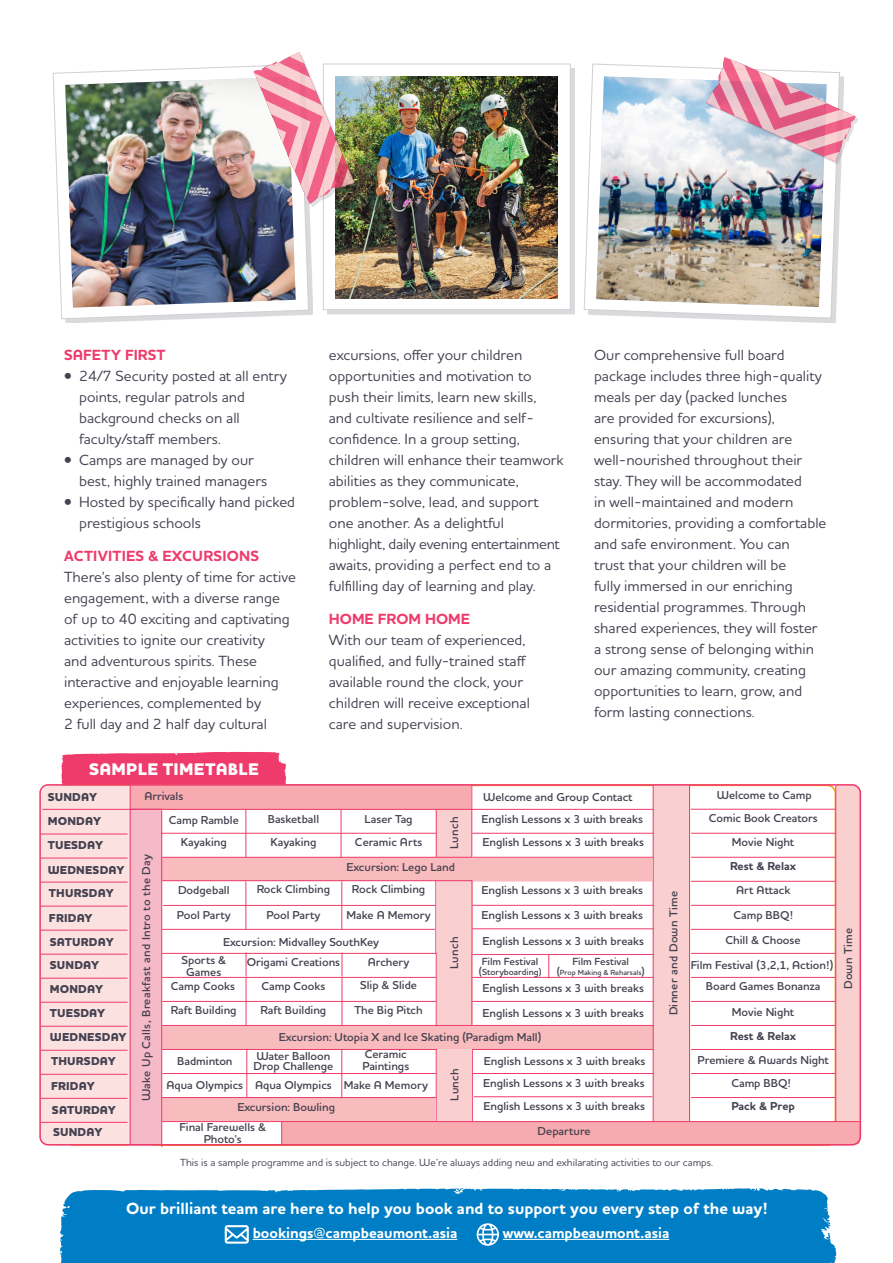
<style>
.page{position:relative;width:893px;height:1263px;background:#fff}
.page>*{position:absolute;margin:0;border:0;box-sizing:border-box;transform-origin:0 0}
.t1{font:800 17.1px "Houschka Pro";letter-spacing:.015em;color:#fff}
.t2{font:700 16.5px "Houschka Pro";color:#fff}
.t3{font:500 15px/21px "Houschka Pro";color:#444250}
.t4{font:700 15px "Houschka Pro";color:#fff}
.t5{font:700 15px "Houschka Pro";letter-spacing:.015em;color:#ef3b6b}
.t6{font:600 11.7px/24.9px "Houschka Pro";color:#444250}
.t7{font:800 11.7px/24.2px "Houschka Pro";letter-spacing:.015em;color:#444250}
.t8{font:600 11.7px "Houschka Pro";letter-spacing:.025em;color:#444250}
.t9{font:700 11.7px "Houschka Pro";color:#444250}
.t10{font:500 10.5px "Houschka Pro";color:#444250}
.t11{font:600 10.5px "Houschka Pro";color:#444250}
.t12{font:600 9px "Houschka Pro";color:#444250}
.t13{font:600 7.5px "Houschka Pro";color:#444250}
.s1{font-size:10.5px}
</style>
<div class="page">
<hr style="left:161px;top:810px;width:1px;height:337px;background:#ef3b6b">
<div style="left:60px;top:1188px;width:776px;height:75px;background:#007ec5"></div>
<hr style="left:253px;top:1239px;width:204px;height:1px;background:#fff">
<hr style="left:503px;top:1239px;width:166px;height:1px;background:#fff">
<svg style="left:225px;top:1225px;width:24px;height:18px"></svg>
<svg style="left:477px;top:1223px;width:22px;height:23px"></svg>
<div style="left:57px;top:69px;width:256px;height:254px;background:#444250;opacity:.2"></div>
<svg style="left:53px;top:66px;width:256px;height:253px"></svg>
<img style="left:65px;top:77px;width:231px;height:231px">
<div style="left:327px;top:68px;width:248px;height:246px;background:#dad9dc"></div>
<div style="left:323px;top:64px;width:247px;height:246px;background:#fff;border:1px solid #cfcfd6"></div>
<img style="left:335px;top:76px;width:223px;height:223px">
<div style="left:588px;top:68px;width:256px;height:255px;background:#444250;opacity:.2"></div>
<svg style="left:584px;top:64px;width:256px;height:255px"></svg>
<img style="left:596px;top:76px;width:231px;height:231px">
<div style="left:256px;top:55px;width:101px;height:152px;background:#444250;opacity:.2"></div>
<img style="left:253px;top:52px;width:102px;height:152px">
<div style="left:708px;top:59px;width:150px;height:105px;background:#444250;opacity:.2"></div>
<svg style="left:706px;top:57px;width:150px;height:105px"></svg>
<svg style="left:41px;top:752px;width:820px;height:393px"></svg>
<hr style="left:474px;top:1096px;width:178px;height:1px;background:#ef3b6b">
<p class="t5" style="left:64px;top:345px;width:103px">SAFETY FIRST</p>
<p class="t3" style="left:79px;top:365px;width:209px;text-indent:-15px">• 24/7 Security posted at all entry points, regular patrols and background checks on all faculty/staff members.</p>
<p class="t3" style="left:79px;top:449px;width:190px;text-indent:-15px">• Camps are managed by our best, highly trained managers</p>
<p class="t3" style="left:79px;top:491px;width:217px;text-indent:-15px">• Hosted by specifically hand picked prestigious schools</p>
<p class="t5" style="left:64px;top:546px;width:197px">ACTIVITIES &amp; EXCURSIONS</p>
<p class="t3" style="left:64px;top:566px;width:234px">There's also plenty of time for active engagement, with a diverse range of up to 40 exciting and captivating activities to ignite our creativity<br>and adventurous spirits. These interactive and enjoyable learning experiences, complemented by<br>2 full day and 2 half day cultural</p>
<p class="t3" style="left:329px;top:344px;width:236px">excursions, offer your children opportunities and motivation to push their limits, learn new skills,<br>and cultivate resilience and self&shy;confidence. In a group setting, children will enhance their teamwork abilities as they communicate, problem-solve, lead, and support one another. As a delightful highlight, daily evening entertainment awaits, providing a perfect end to a fulfilling day of learning and play.</p>
<p class="t5" style="left:329px;top:609px;width:143px">HOME FROM HOME</p>
<p class="t3" style="left:329px;top:629px;width:203px">With our team of experienced, qualified, and fully-trained staff available round the clock, your children will receive exceptional care and supervision.</p>
<p class="t3" style="left:594px;top:344px;width:234px">Our comprehensive full board package includes three high-quality meals per day (packed lunches<br>are provided for excursions), ensuring that your children are well-nourished throughout their stay. They will be accommodated<br>in well-maintained and modern dormitories, providing a comfortable and safe environment. You can<br>trust that your children will be<br>fully immersed in our enriching residential programmes. Through shared experiences, they will foster a strong sense of belonging within our amazing community, creating opportunities to learn, grow, and form lasting connections.</p>
<p class="t1" style="left:89px;top:758px;width:171px">SAMPLE TIMETABLE</p>
<p class="t7" style="left:48px;top:785px;width:78px">SUNDAY<br>MONDAY<br>TUESDAY<br>WEDNESDAY<br>THURSDAY<br>FRIDAY<br>SATURDAY</p>
<p class="t7" style="left:50px;top:953px;width:78px">SUNDAY<br>MONDAY<br>TUESDAY<br>WEDNESDAY<br>THURSDAY<br>FRIDAY<br>SATURDAY</p>
<p class="t7" style="left:53px;top:1121px;width:51px">SUNDAY</p>
<p class="t6" style="left:144px;top:784px;width:40px">Arrivals</p>
<p class="t6" style="left:481px;top:786px;width:163px;line-height:22px">Welcome and Group Contact<br>English Lessons x 3 with breaks</p>
<p class="t6" style="left:169px;top:808px;width:72px">Camp Ramble</p>
<p class="t6" style="left:268px;top:806px;width:53px">Basketball</p>
<p class="t6" style="left:365px;top:806px;width:50px">Laser Tag</p>
<p class="t6" style="left:181px;top:830px;width:48px">Kayaking</p>
<p class="t6" style="left:270px;top:829px;width:48px">Kayaking</p>
<p class="t6" style="left:355px;top:829px;width:69px">Ceramic Arts</p>
<p class="t6" style="left:178px;top:877px;width:53px">Dodgeball</p>
<p class="t6" style="left:257px;top:876px;width:75px">Rock Climbing</p>
<p class="t6" style="left:352px;top:876px;width:75px">Rock Climbing</p>
<p class="t6" style="left:177px;top:902px;width:56px">Pool Party</p>
<p class="t6" style="left:266px;top:902px;width:56px">Pool Party</p>
<p class="t6" style="left:347px;top:902px;width:86px">Make A Memory</p>
<p class="t6" style="left:181px;top:933px;width:199px;line-height:17.4px;text-indent:42px">Excursion: Midvalley SouthKey<br>Sports &amp;</p>
<p class="t6" style="left:186px;top:959px;width:36px">Games</p>
<p class="t6" style="left:442px;top:849px;width:34px;rotate:-90deg">Lunch</p>
<p class="t6" style="left:482px;top:830px;width:163px">English Lessons x 3 with breaks</p>
<p class="t6" style="left:481px;top:878px;width:163px;line-height:24.5px">English Lessons x 3 with breaks<br>English Lessons x 3 with breaks</p>
<p class="t6" style="left:482px;top:928px;width:163px">English Lessons x 3 with breaks</p>
<p class="t6" style="left:482px;top:976px;width:163px;line-height:24.5px">English Lessons x 3 with breaks<br>English Lessons x 3 with breaks</p>
<p class="t6" style="left:483px;top:1050px;width:164px;line-height:21.6px">English Lessons x 3 with breaks<br>English Lessons x 3 with breaks</p>
<p class="t8" style="left:138px;top:1101px;width:248px;rotate:-90deg">Wake Up Calls, Breakfast and Intro to the Day</p>
<p class="t6" style="left:346px;top:854px;width:110px">Excursion: Lego Land</p>
<p class="t6" style="left:442px;top:969px;width:34px;rotate:-90deg">Lunch</p>
<p class="t11" style="left:482px;top:954px;width:58px">Film Festival</p>
<p class="t12" style="left:479px;top:966px;width:64px"><span class="s1">(</span>Storyboarding)</p>
<p class="t11" style="left:573px;top:954px;width:58px">Film Festival</p>
<p class="t13" style="left:557px;top:968px;width:90px"><span class="s1">(</span>Prop Making &amp; Reharsals<span class="s1">)</span></p>
<p class="t6" style="left:247px;top:949px;width:95px">Origami Creations</p>
<p class="t6" style="left:368px;top:949px;width:43px">Archery</p>
<p class="t6" style="left:171px;top:974px;width:66px">Camp Cooks</p>
<p class="t6" style="left:261px;top:974px;width:66px">Camp Cooks</p>
<p class="t6" style="left:360px;top:973px;width:58px">Slip &amp; Slide</p>
<p class="t6" style="left:171px;top:998px;width:67px">Raft Building</p>
<p class="t6" style="left:260px;top:998px;width:67px">Raft Building</p>
<p class="t6" style="left:354px;top:998px;width:70px">The Big Pitch</p>
<p class="t6" style="left:177px;top:1048px;width:57px">Badminton</p>
<p class="t6" style="left:254px;top:1050px;width:81px;line-height:10.5px">Water Balloon<br>Drop Challenge</p>
<p class="t6" style="left:362px;top:1048px;width:48px;line-height:12px">Ceramic<br>Paintings</p>
<p class="t6" style="left:166px;top:1073px;width:263px">Aqua Olympics Aqua Olympics Make A Memory</p>
<p class="t6" style="left:180px;top:1121px;width:88px;line-height:12px;text-align:center">Final Farewells &amp;<br>Photo's</p>
<p class="t6" style="left:279px;top:1025px;width:264px">Excursion: Utopia X and Ice Skating (Paradigm Mall)</p>
<p class="t6" style="left:442px;top:1100px;width:34px;rotate:-90deg">Lunch</p>
<p class="t6" style="left:483px;top:1093px;width:163px">English Lessons x 3 with breaks</p>
<p class="t6" style="left:237px;top:1095px;width:99px">Excursion: Bowling</p>
<p class="t6" style="left:538px;top:1118px;width:55px">Departure</p>
<p class="t8" style="left:666px;top:1015px;width:126px;rotate:-90deg">Dinner and Down Time</p>
<p class="t6" style="left:709px;top:783px;width:111px;line-height:23.5px;text-align:center">Welcome to Camp<br>Comic Book Creators<br>Movie Night</p>
<p class="t9" style="left:730px;top:859px;width:67px">Rest &amp; Relax</p>
<p class="t6" style="left:691px;top:878px;width:144px;text-align:center">Art Attack<br>Camp BBQ!<br>Chill &amp; Choose<br>Film Festival (3,2,1, Action!)</p>
<p class="t6" style="left:706px;top:973px;width:116px;line-height:25.7px;text-align:center">Board Games Bonanza<br>Movie Night</p>
<p class="t9" style="left:730px;top:1028px;width:67px">Rest &amp; Relax</p>
<p class="t6" style="left:697px;top:1049px;width:133px;line-height:22.2px;text-align:center">Premiere &amp; Awards Night<br>Camp BBQ!</p>
<p class="t9" style="left:731px;top:1099px;width:65px">Pack &amp; Prep</p>
<p class="t10" style="left:180px;top:1156px;width:534px">This is a sample programme and is subject to change. We’re always adding new and exhilarating activities to our camps.</p>
<p class="t8" style="left:841px;top:989px;width:63px;rotate:-90deg">Down Time</p>
<p class="t2" style="left:126px;top:1197px;width:643px">Our brilliant team are here to help you book and to support you every step of the way!</p>
<p class="t4" style="left:253px;top:1223px;width:206px">bookings@campbeaumont.asia</p>
<p class="t4" style="left:503px;top:1223px;width:168px">www.campbeaumont.asia</p>
</div>
